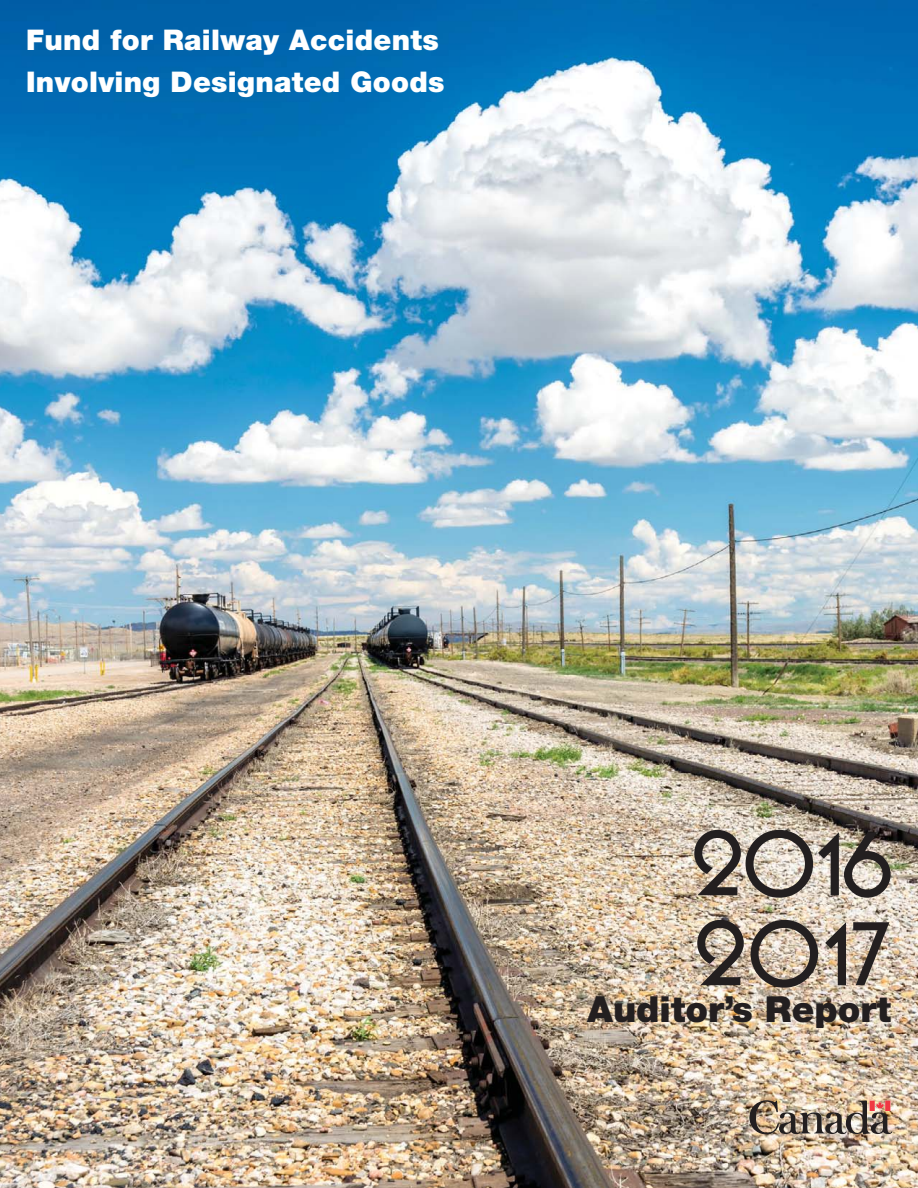
<style>
.page{position:relative;width:918px;height:1188px;background:#fff}
.page>*{position:absolute;margin:0;border:0;box-sizing:border-box;transform-origin:0 0}
.t1{font:84px/90px "Busorama";letter-spacing:.01em;color:#231f20}
.t2{font:900 36px "Helvetica Neue LT Std";color:#231f20}
.t3{font:900 28.5px/42px "Helvetica Neue LT Std";letter-spacing:.01em;color:#fff}
</style>
<div class="page">
<img style="left:0;top:0;width:918px;height:1188px">
<img style="left:749px;top:1100px;width:143px;height:35px">
<p class="t3" style="left:26px;top:21px;width:420px">Fund for Railway Accidents<br>Involving Designated Goods</p>
<h1 class="t1" style="left:693px;top:824px;width:202px">2016<br>2017</h1>
<p class="t2" style="left:587px;top:997px;width:305px">Auditor’s Report</p>
</div>
